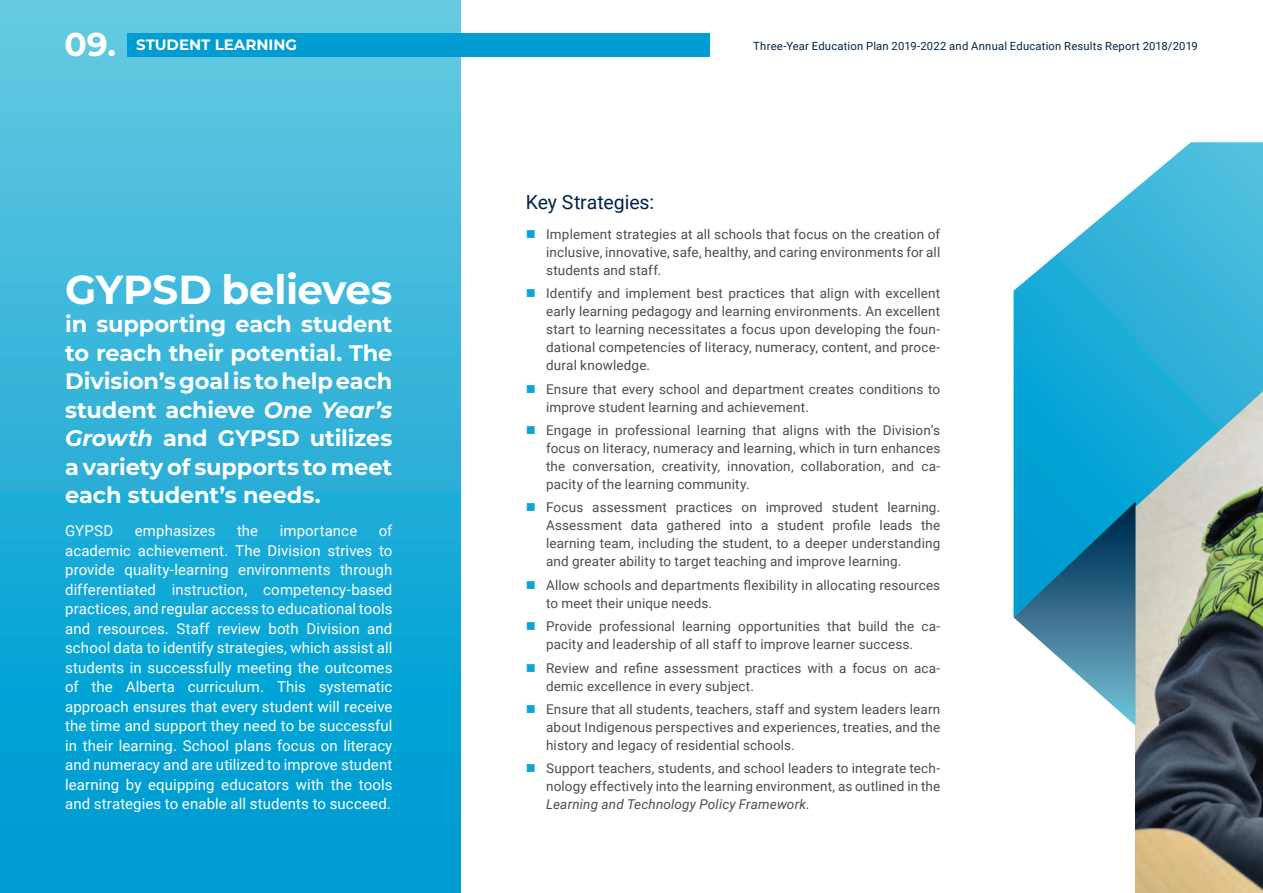
<style>
.page{position:relative;width:1263px;height:893px;background:#fff}
.page>*{position:absolute;margin:0;border:0;box-sizing:border-box;transform-origin:0 0}
.Sub-Headline_Body{font:700 40.5px "Montserrat";letter-spacing:-.01em;color:#fff}
.Body_-_Justified_201{font:700 33px "Montserrat";color:#fff}
.Sub-Headline_Body-2{font:700 22.5px/28.5px "Montserrat";letter-spacing:-.005em;color:#fff;text-align:justify}
.Strategies{font:19.5px "Roboto";letter-spacing:-.005em;color:#002449}
.Quotation_11{font:15px/19.5px "Roboto";letter-spacing:.005em;color:#fff;text-align:justify}
.Body_-_Justified_201-2{font:700 15px "Montserrat";color:#fff}
.t1{font:13.5px/18px "Roboto";letter-spacing:.01em;color:#4b4c4d;text-align:justify}
.t2{font:11.25px "Roboto";letter-spacing:.015em;color:#002449}
.s1{font-style:italic}
.s2{color:#11a3d6}
</style>
<div class="page">
<div style="left:0;top:0;width:461px;height:893px;background:linear-gradient(to bottom,#67cae0,#0099d1)"></div>
<img style="left:1135px;top:617px;width:128px;height:276px">
<svg style="left:1013px;top:142px;width:250px;height:475px;background:#5ebbd1"></svg>
<svg style="left:1013px;top:502px;width:122px;height:223px"></svg>
<div style="left:128px;top:33px;width:582px;height:24px;background:#009cd2"></div>
<p class="Body_-_Justified_201" style="left:64px;top:20px;width:53px">09.</p>
<p class="t2" style="left:753px;top:38px;width:446px">Three-Year Education Plan 2019-2022 and Annual Education Results Report 2018/2019</p>
<p class="Body_-_Justified_201-2" style="left:136px;top:34px;width:162px">STUDENT LEARNING</p>
<p class="Sub-Headline_Body" style="left:65px;top:260px;width:329px">GYPSD believes</p>
<p class="Sub-Headline_Body-2" style="left:65px;top:309px;width:329px">in supporting each student to reach their potential. The Division’s goal is to help each student achieve <span class="s1">One Year’s Growth</span> and GYPSD utilizes a variety of supports to meet each student’s needs.</p>
<p class="Quotation_11" style="left:65px;top:521px;width:50px">GYPSD</p>
<p class="Quotation_11" style="left:135px;top:521px;width:82px">emphasizes</p>
<p class="Quotation_11" style="left:237px;top:521px;width:23px">the</p>
<p class="Quotation_11" style="left:280px;top:521px;width:79px">importance</p>
<p class="Quotation_11" style="left:65px;top:521px;width:329px;text-indent:314px">of academic achievement. The Division strives to provide quality-learning environments through differentiated instruction, competency-based practices, and regular access to educational tools and resources. Staff review both Division and school data to identify strategies, which assist all students in successfully meeting the outcomes of the Alberta curriculum. This systematic approach ensures that every student will receive the time and support they need to be successful in their learning. School plans focus on literacy and numeracy and are utilized to improve student learning by equipping educators with the tools and strategies to enable all students to succeed.</p>
<p class="Strategies" style="left:526px;top:188px;width:130px">Key Strategies:</p>
<p class="t1" style="left:546px;top:224px;width:396px;text-indent:-20px"><span class="s2">■</span> Implement strategies at all schools that focus on the creation of inclusive, innovative, safe, healthy, and caring environments for all students and staff.</p>
<p class="t1" style="left:546px;top:284px;width:396px;text-indent:-20px"><span class="s2">■</span> Identify and implement best practices that align with excellent early learning pedagogy and learning environments. An excellent start to learning necessitates a focus upon developing the foun&shy;dational competencies of literacy, numeracy, content, and proce&shy;dural knowledge.</p>
<p class="t1" style="left:546px;top:379px;width:396px;text-indent:-20px"><span class="s2">■</span> Ensure that every school and department creates conditions to improve student learning and achievement.</p>
<p class="t1" style="left:546px;top:421px;width:396px;text-indent:-20px"><span class="s2">■</span> Engage in professional learning that aligns with the Division’s focus on literacy, numeracy and learning, which in turn enhances the conversation, creativity, innovation, collaboration, and ca&shy;pacity of the learning community.</p>
<p class="t1" style="left:546px;top:498px;width:396px;text-indent:-20px"><span class="s2">■</span> Focus assessment practices on improved student learning.<br>Assessment data gathered into a student profile leads the learning team, including the student, to a deeper understanding and greater ability to target teaching and improve learning.</p>
<p class="t1" style="left:546px;top:575px;width:396px;text-indent:-20px"><span class="s2">■</span> Allow schools and departments flexibility in allocating resources to meet their unique needs.</p>
<p class="t1" style="left:526px;top:617px;width:416px;text-align:center"><span class="s2">■</span> Provide professional learning opportunities that build the ca&shy;pacity and leadership of all staff to improve learner success.</p>
<p class="t1" style="left:546px;top:658px;width:396px;text-indent:-20px"><span class="s2">■</span> Review and refine assessment practices with a focus on aca&shy;demic excellence in every subject.</p>
<p class="t1" style="left:546px;top:700px;width:396px;text-indent:-20px"><span class="s2">■</span> Ensure that all students, teachers, staff and system leaders learn about Indigenous perspectives and experiences, treaties, and the history and legacy of residential schools.</p>
<p class="t1" style="left:546px;top:759px;width:396px;text-indent:-20px"><span class="s2">■</span> Support teachers, students, and school leaders to integrate tech&shy;nology effectively into the learning environment, as outlined in the <span class="s1">Learning and Technology Policy Framework.</span></p>
</div>
